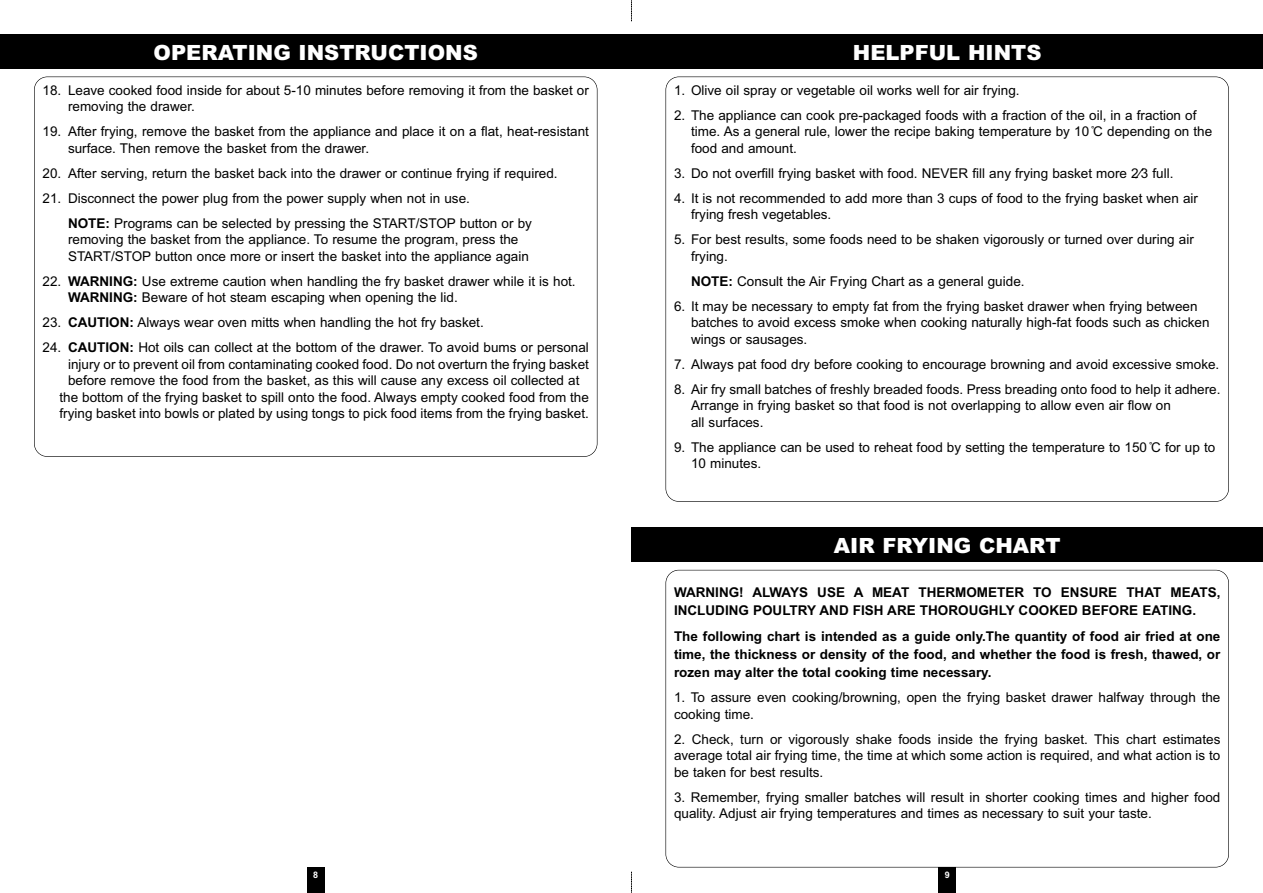
<style>
.page{position:relative;width:1263px;height:893px;background:#fff}
.page>*{position:absolute;margin:0;border:0;box-sizing:border-box;transform-origin:0 0}
.t1{font:900 21px "Arial";color:#fff}
.t2{font:13.5px/16.5px "Arial";color:#000}
.t3{font:700 13.5px/18px "Arial";color:#000}
.t4{font:700 9px "Arial";color:#fff}
.s1{font-weight:700}
</style>
<div class="page">
<svg style="left:631px;top:0;width:1px;height:21px"></svg>
<svg style="left:631px;top:872px;width:1px;height:21px"></svg>
<div style="left:307px;top:867px;width:17px;height:26px;background:#000"></div>
<div style="left:939px;top:867px;width:17px;height:26px;background:#000"></div>
<div style="left:0;top:34px;width:631px;height:34px;background:#000"></div>
<div style="left:631px;top:34px;width:632px;height:34px;background:#000"></div>
<div style="left:631px;top:527px;width:632px;height:34px;background:#000"></div>
<h1 class="t1" style="left:154px;top:40px;width:326px">OPERATING INSTRUCTIONS</h1>
<h1 class="t1" style="left:853px;top:40px;width:190px">HELPFUL HINTS</h1>
<p class="t2" style="left:68px;top:82px;width:522px;text-indent:-26px">18. Leave cooked food inside for about 5-10 minutes before removing it from the basket or removing the drawer.</p>
<p class="t2" style="left:68px;top:123px;width:522px;text-indent:-26px">19. After frying, remove the basket from the appliance and place it on a flat, heat-resistant surface. Then remove the basket from the drawer.</p>
<p class="t2" style="left:43px;top:165px;width:517px">20. After serving, return the basket back into the drawer or continue frying if required.</p>
<p class="t2" style="left:68px;top:186px;width:465px;line-height:25px;text-indent:-26px">21. Disconnect the power plug from the power supply when not in use.<br><span class="s1">NOTE:</span> Programs can be selected by pressing the START/STOP button or by</p>
<p class="t2" style="left:68px;top:231px;width:462px">removing the basket from the appliance. To resume the program, press the<br>START/STOP button once more or insert the basket into the appliance again</p>
<p class="t2" style="left:68px;top:273px;width:509px;text-indent:-26px">22. <span class="s1">WARNING:</span> Use extreme caution when handling the fry basket drawer while it is hot.<br><span class="s1">WARNING:</span> Beware of hot steam escaping when opening the lid.</p>
<p class="t2" style="left:43px;top:314px;width:443px">23. <span class="s1">CAUTION:</span> Always wear oven mitts when handling the hot fry basket.</p>
<p class="t2" style="left:43px;top:339px;width:548px">24. <span class="s1">CAUTION:</span> Hot oils can collect at the bottom of the drawer. To avoid bums or personal</p>
<p class="t2" style="left:68px;top:356px;width:522px">injury or to prevent oil from contaminating cooked food. Do not overturn the frying basket</p>
<p class="t2" style="left:68px;top:372px;width:513px">before remove the food from the basket, as this will cause any excess oil collected at</p>
<p class="t2" style="left:60px;top:389px;width:531px">the bottom of the frying basket to spill onto the food. Always empty cooked food from the</p>
<p class="t2" style="left:60px;top:405px;width:531px">frying basket into bowls or plated by using tongs to pick food items from the frying basket.</p>
<p class="t2" style="left:674px;top:82px;width:347px">1. Olive oil spray or vegetable oil works well for air frying.</p>
<p class="t2" style="left:691px;top:107px;width:523px;text-indent:-17px">2. The appliance can cook pre-packaged foods with a fraction of the oil, in a fraction of time. As a general rule, lower the recipe baking temperature by 10 ̊C depending on the food and amount.</p>
<p class="t2" style="left:674px;top:165px;width:501px">3. Do not overfill frying basket with food. NEVER fill any frying basket more 2⁄3 full.</p>
<p class="t2" style="left:691px;top:190px;width:508px;text-indent:-17px">4. It is not recommended to add more than 3 cups of food to the frying basket when air frying fresh vegetables.</p>
<p class="t2" style="left:691px;top:231px;width:504px;text-indent:-17px">5. For best results, some foods need to be shaken vigorously or turned over during air frying.</p>
<p class="t2" style="left:691px;top:273px;width:335px"><span class="s1">NOTE:</span> Consult the Air Frying Chart as a general guide.</p>
<p class="t2" style="left:691px;top:298px;width:520px;text-indent:-17px">6. It may be necessary to empty fat from the frying basket drawer when frying between batches to avoid excess smoke when cooking naturally high-fat foods such as chicken wings or sausages.</p>
<p class="t2" style="left:674px;top:356px;width:547px">7. Always pat food dry before cooking to encourage browning and avoid excessive smoke.</p>
<p class="t2" style="left:691px;top:381px;width:531px;text-indent:-17px">8. Air fry small batches of freshly breaded foods. Press breading onto food to help it adhere.<br>Arrange in frying basket so that food is not overlapping to allow even air flow on<br>all surfaces.</p>
<p class="t2" style="left:691px;top:439px;width:526px;text-indent:-17px">9. The appliance can be used to reheat food by setting the temperature to 150 ̊C for up to<br>10 minutes.</p>
<h1 class="t1" style="left:834px;top:533px;width:228px">AIR FRYING CHART</h1>
<p class="t3" style="left:674px;top:583px;width:548px">WARNING! ALWAYS USE A MEAT THERMOMETER TO ENSURE THAT MEATS,<br>INCLUDING POULTRY AND FISH ARE THOROUGHLY COOKED BEFORE EATING.</p>
<p class="t3" style="left:674px;top:627px;width:548px;text-align:justify">The following chart is intended as a guide only.The quantity of food air fried at one time, the thickness or density of the food, and whether the food is fresh, thawed, or rozen may alter the total cooking time necessary.</p>
<p class="t2" style="left:674px;top:689px;width:548px">1. To assure even cooking/browning, open the frying basket drawer halfway through the cooking time.</p>
<p class="t2" style="left:674px;top:731px;width:548px;text-align:justify">2. Check, turn or vigorously shake foods inside the frying basket. This chart estimates average total air frying time, the time at which some action is required, and what action is to be taken for best results.</p>
<p class="t2" style="left:674px;top:789px;width:548px">3. Remember, frying smaller batches will result in shorter cooking times and higher food quality. Adjust air frying temperatures and times as necessary to suit your taste.</p>
<p class="t4" style="left:313px;top:870px;width:7px">8</p>
<p class="t4" style="left:945px;top:870px;width:7px">9</p>
</div>
